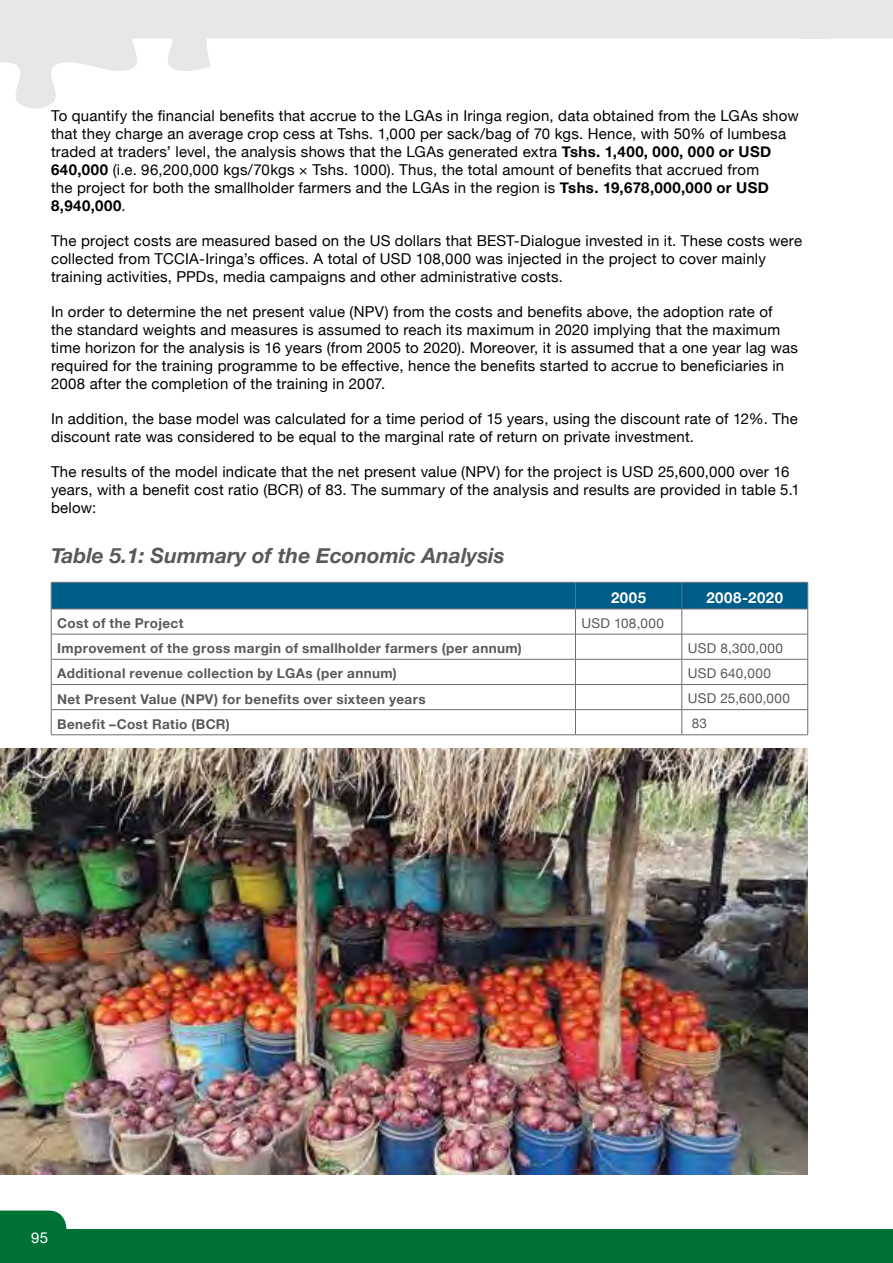
<style>
.page{position:relative;width:893px;height:1263px;background:#fff}
.page>*{position:absolute;margin:0;border:0;box-sizing:border-box;transform-origin:0 0}
.t1{font:italic 700 21px "Helvetica Neue";color:#58595b}
.t2{font:15px/18px "Helvetica Neue";letter-spacing:.015em;color:#000}
.t3{font:700 15px "Helvetica Neue";letter-spacing:.035em;color:#fff}
.t4{font:15px "Helvetica Neue";color:#fff}
.t5{font:700 13.5px "Helvetica Neue";letter-spacing:.03em;color:#58595b}
.t6{font:13.5px "Helvetica Neue";letter-spacing:.025em;color:#58595b}
.s1{font-weight:700}
</style>
<div class="page">
<img style="left:0;top:748px;width:808px;height:426px">
<svg style="left:0;top:0;width:797px;height:109px"></svg>
<div style="left:797px;top:0;width:96px;height:39px;background:#e6e7e8"></div>
<div style="left:0;top:1230px;width:893px;height:33px;background:#007235"></div>
<svg style="left:0;top:1210px;width:66px;height:20px"></svg>
<svg style="left:51px;top:582px;width:757px;height:152px"></svg>
<hr style="left:51px;top:734px;width:524px;height:1px;background:#6d6e71">
<hr style="left:575px;top:734px;width:107px;height:1px;background:#6d6e71">
<hr style="left:682px;top:734px;width:126px;height:1px;background:#6d6e71">
<p class="t2" style="left:51px;top:107px;width:749px">To quantify the financial benefits that accrue to the LGAs in Iringa region, data obtained from the LGAs show that they charge an average crop cess at Tshs. 1,000 per sack/bag of 70 kgs. Hence, with 50% of lumbesa traded at traders’ level, the analysis shows that the LGAs generated extra <span class="s1">Tshs. 1,400, 000, 000 or USD 640,000</span> (i.e. 96,200,000 kgs/70kgs × Tshs. 1000). Thus, the total amount of benefits that accrued from<br>the project for both the smallholder farmers and the LGAs in the region is <span class="s1">Tshs. 19,678,000,000 or USD 8,940,000</span>.</p>
<p class="t2" style="left:51px;top:232px;width:753px">The project costs are measured based on the US dollars that BEST-Dialogue invested in it. These costs were collected from TCCIA-Iringa’s offices. A total of USD 108,000 was injected in the project to cover mainly training activities, PPDs, media campaigns and other administrative costs.</p>
<p class="t2" style="left:51px;top:303px;width:748px">In order to determine the net present value (NPV) from the costs and benefits above, the adoption rate of<br>the standard weights and measures is assumed to reach its maximum in 2020 implying that the maximum time horizon for the analysis is 16 years (from 2005 to 2020). Moreover, it is assumed that a one year lag was required for the training programme to be effective, hence the benefits started to accrue to beneficiaries in 2008 after the completion of the training in 2007.</p>
<p class="t2" style="left:51px;top:410px;width:748px">In addition, the base model was calculated for a time period of 15 years, using the discount rate of 12%. The discount rate was considered to be equal to the marginal rate of return on private investment.</p>
<p class="t2" style="left:51px;top:463px;width:750px">The results of the model indicate that the net present value (NPV) for the project is USD 25,600,000 over 16 years, with a benefit cost ratio (BCR) of 83. The summary of the analysis and results are provided in table 5.1 below:</p>
<h1 class="t1" style="left:51px;top:539px;width:455px">Table 5.1: Summary of the Economic Analysis</h1>
<p class="t3" style="left:611px;top:586px;width:37px">2005</p>
<p class="t3" style="left:706px;top:586px;width:78px">2008-2020</p>
<p class="t5" style="left:57px;top:613px;width:128px">Cost of the Project</p>
<p class="t6" style="left:581px;top:613px;width:84px">USD 108,000</p>
<p class="t5" style="left:57px;top:638px;width:466px">Improvement of the gross margin of smallholder farmers (per annum)</p>
<p class="t6" style="left:688px;top:638px;width:97px">USD 8,300,000</p>
<p class="t5" style="left:57px;top:663px;width:341px">Additional revenue collection by LGAs (per annum)</p>
<p class="t6" style="left:688px;top:664px;width:85px">USD 640,000</p>
<p class="t5" style="left:57px;top:688px;width:370px">Net Present Value (NPV) for benefits over sixteen years</p>
<p class="t6" style="left:688px;top:689px;width:104px">USD 25,600,000</p>
<p class="t5" style="left:57px;top:713px;width:174px">Benefit –Cost Ratio (BCR)</p>
<p class="t6" style="left:692px;top:714px;width:17px">83</p>
<p class="t4" style="left:31px;top:1227px;width:18px">95</p>
</div>
